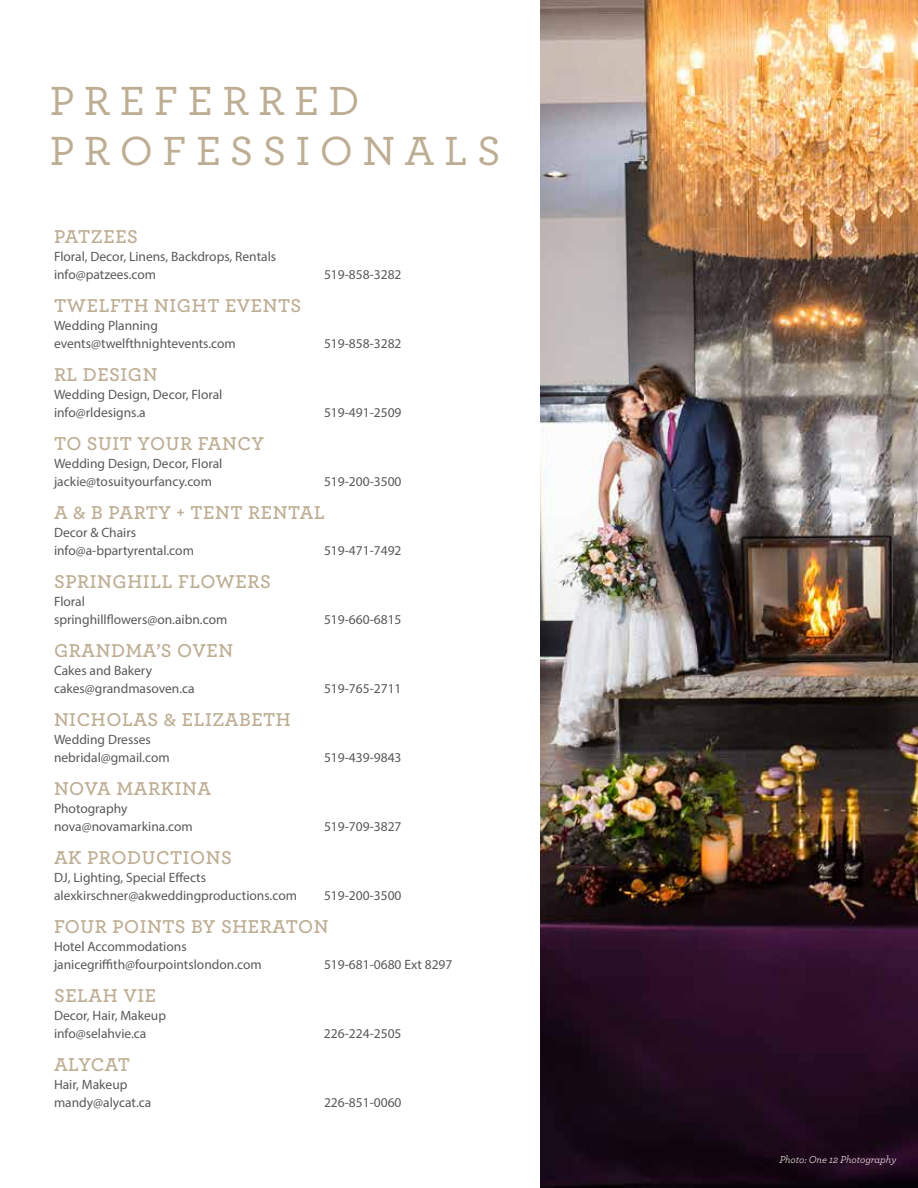
<style>
.page{position:relative;width:918px;height:1188px;background:#fff}
.page>*{position:absolute;margin:0;border:0;box-sizing:border-box;transform-origin:0 0}
.t1{font:500 42.75px/49.5px "Archer Pro";letter-spacing:.22em;color:#bdad92}
.t2{font:600 19.5px "Archer Pro";letter-spacing:.03em;color:#bdad92}
.t3{font:13.5px/18px "Myriad Pro";color:#58595b}
.t4{font:italic 10.5px "Archer Pro";color:#f6f2e9}
</style>
<div class="page">
<img style="left:540px;top:0;width:378px;height:1188px">
<h1 class="t1" style="left:50px;top:74px;width:452px">PREFERRED<br>PROFESSIONALS</h1>
<h2 class="t2" style="left:54px;top:222px;width:85px">PATZEES</h2>
<p class="t3" style="left:54px;top:248px;width:224px">Floral, Decor, Linens, Backdrops, Rentals info@patzees.com</p>
<h2 class="t2" style="left:54px;top:291px;width:249px">TWELFTH NIGHT EVENTS</h2>
<p class="t3" style="left:54px;top:317px;width:183px">Wedding Planning events@twelfthnightevents.com</p>
<h2 class="t2" style="left:54px;top:360px;width:105px">RL DESIGN</h2>
<p class="t3" style="left:54px;top:386px;width:170px">Wedding Design, Decor, Floral info@rldesigns.a</p>
<h2 class="t2" style="left:54px;top:429px;width:211px">TO SUIT YOUR FANCY</h2>
<p class="t3" style="left:54px;top:455px;width:170px">Wedding Design, Decor, Floral jackie@tosuityourfancy.com</p>
<p class="t3" style="left:324px;top:266px;width:79px">519-858-3282</p>
<p class="t3" style="left:324px;top:335px;width:79px">519-858-3282</p>
<p class="t3" style="left:324px;top:404px;width:79px">519-491-2509</p>
<p class="t3" style="left:324px;top:473px;width:79px">519-200-3500</p>
<h2 class="t2" style="left:54px;top:498px;width:273px">A &amp; B PARTY + TENT RENTAL</h2>
<p class="t3" style="left:54px;top:524px;width:141px">Decor &amp; Chairs info@a-bpartyrental.com</p>
<p class="t3" style="left:324px;top:542px;width:79px">519-471-7492</p>
<h2 class="t2" style="left:54px;top:567px;width:218px">SPRINGHILL FLOWERS</h2>
<p class="t3" style="left:54px;top:593px;width:175px">Floral springhillflowers@on.aibn.com</p>
<h2 class="t2" style="left:54px;top:636px;width:181px">GRANDMA’S OVEN</h2>
<p class="t3" style="left:54px;top:662px;width:142px">Cakes and Bakery cakes@grandmasoven.ca</p>
<h2 class="t2" style="left:54px;top:705px;width:238px">NICHOLAS &amp; ELIZABETH</h2>
<p class="t3" style="left:54px;top:731px;width:117px">Wedding Dresses nebridal@gmail.com</p>
<h2 class="t2" style="left:54px;top:774px;width:159px">NOVA MARKINA</h2>
<p class="t3" style="left:54px;top:800px;width:140px">Photography nova@novamarkina.com</p>
<p class="t3" style="left:324px;top:611px;width:79px">519-660-6815</p>
<p class="t3" style="left:324px;top:680px;width:79px">519-765-2711</p>
<p class="t3" style="left:324px;top:749px;width:79px">519-439-9843</p>
<p class="t3" style="left:324px;top:818px;width:79px">519-709-3827</p>
<h2 class="t2" style="left:54px;top:843px;width:179px">AK PRODUCTIONS</h2>
<p class="t3" style="left:54px;top:869px;width:245px">DJ, Lighting, Special Effects alexkirschner@akweddingproductions.com</p>
<p class="t3" style="left:324px;top:887px;width:79px">519-200-3500</p>
<h2 class="t2" style="left:54px;top:912px;width:276px">FOUR POINTS BY SHERATON</h2>
<p class="t3" style="left:54px;top:938px;width:209px">Hotel Accommodations janicegriffith@fourpointslondon.com</p>
<p class="t3" style="left:324px;top:956px;width:130px">519-681-0680 Ext 8297</p>
<h2 class="t2" style="left:54px;top:981px;width:104px">SELAH VIE</h2>
<p class="t3" style="left:54px;top:1007px;width:114px">Decor, Hair, Makeup info@selahvie.ca</p>
<h2 class="t2" style="left:54px;top:1050px;width:78px">ALYCAT</h2>
<p class="t3" style="left:54px;top:1076px;width:99px">Hair, Makeup mandy@alycat.ca</p>
<p class="t3" style="left:324px;top:1025px;width:79px">226-224-2505</p>
<p class="t3" style="left:324px;top:1094px;width:79px">226-851-0060</p>
<p class="t4" style="left:779px;top:1152px;width:119px">Photo: One 12 Photography</p>
</div>
